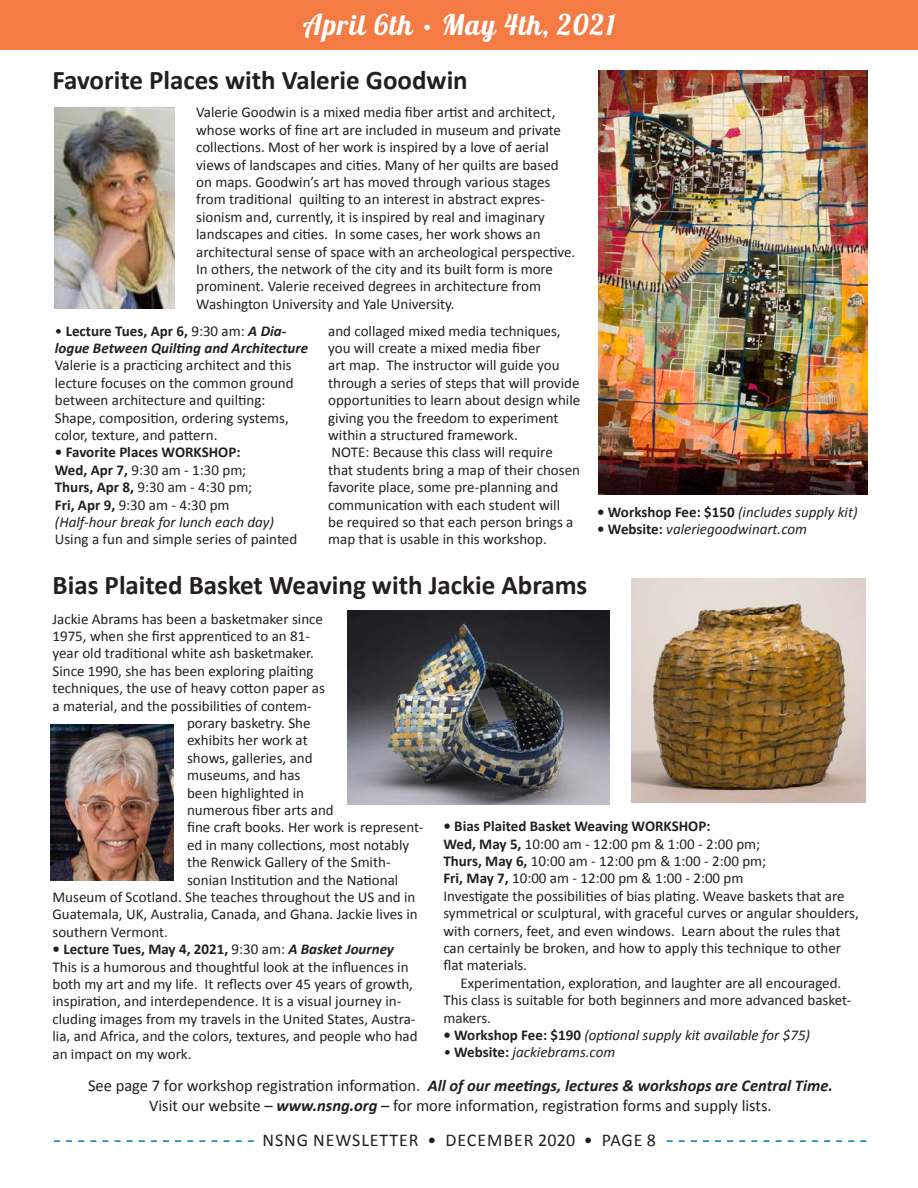
<style>
.page{position:relative;width:918px;height:1188px;background:#fff}
.page>*{position:absolute;margin:0;border:0;box-sizing:border-box;transform-origin:0 0}
.t1{font:28.5px "Lobster 1.4";letter-spacing:.04em;color:#fff}
.t2{font:700 27px "Calibri";color:#231f20}
.t3{font:18px "Calibri";letter-spacing:.05em;color:#231f20}
.t4{font:16.5px/19.8px "Calibri";color:#231f20;text-align:center}
.t5{font:15px/17.4px "Calibri";color:#231f20}
.t6{font:italic 15px "Calibri";color:#231f20}
.t7{font:700 15px/17.4px "Calibri";color:#231f20}
.t8{font:italic 700 15px/17.4px "Calibri";color:#231f20}
.s1{font-weight:400;font-style:normal}
.s2{font-style:normal}
.s3{font-weight:400}
.s4{font-weight:400;font-style:italic}
.s5{font-weight:700;font-style:normal}
.s6{font-weight:700}
.s7{font-weight:700;font-style:italic}
</style>
<div class="page">
<svg style="left:54px;top:1140px;width:200px;height:2px"></svg>
<svg style="left:667px;top:1140px;width:199px;height:2px"></svg>
<div style="left:1px;top:0;width:917px;height:50px;background:#f47b44"></div>
<img style="left:54px;top:108px;width:120px;height:200px">
<img style="left:599px;top:70px;width:268px;height:424px">
<img style="left:51px;top:725px;width:123px;height:155px">
<img style="left:347px;top:610px;width:262px;height:194px">
<img style="left:632px;top:578px;width:233px;height:224px">
<h1 class="t1" style="left:303px;top:7px;width:314px">April 6th • May 4th, 2021</h1>
<h2 class="t2" style="left:52px;top:63px;width:417px">Favorite Places with Valerie Goodwin</h2>
<p class="t5" style="left:196px;top:104px;width:381px">Valerie Goodwin is a mixed media fiber artist and architect, whose works of fine art are included in museum and private collections. Most of her work is inspired by a love of aerial views of landscapes and cities. Many of her quilts are based on maps. Goodwin’s art has moved through various stages from traditional quilting to an interest in abstract expres&shy;sionism and, currently, it is inspired by real and imaginary landscapes and cities. In some cases, her work shows an architectural sense of space with an archeological perspective.<br>In others, the network of the city and its built form is more prominent. Valerie received degrees in architecture from Washington University and Yale University.</p>
<p class="t8" style="left:55px;top:322px;width:255px"><span class="s1">•</span> <span class="s2">Lecture Tues, Apr 6,</span> <span class="s1">9:30 am:</span> A Dia&shy;logue Between Quilting and Architecture</p>
<p class="t5" style="left:55px;top:357px;width:240px">Valerie is a practicing architect and this lecture focuses on the common ground between architecture and quilting:<br>Shape, composition, ordering systems, color, texture, and pattern.</p>
<p class="t7" style="left:55px;top:444px;width:221px">• Favorite Places WORKSHOP:<br>Wed, Apr 7, <span class="s3">9:30 am - 1:30 pm;<br></span>Thurs, Apr 8, <span class="s3">9:30 am - 4:30 pm;<br></span>Fri, Apr 9, <span class="s3">9:30 am - 4:30 pm </span><span class="s4">(Half-hour break for lunch each day)</span></p>
<p class="t5" style="left:55px;top:531px;width:244px">Using a fun and simple series of painted</p>
<p class="t5" style="left:328px;top:322px;width:254px">and collaged mixed media techniques, you will create a mixed media fiber<br>art map. The instructor will guide you through a series of steps that will provide opportunities to learn about design while giving you the freedom to experiment within a structured framework.<br>NOTE: Because this class will require<br>that students bring a map of their chosen favorite place, some pre-planning and communication with each student will<br>be required so that each person brings a map that is usable in this workshop.</p>
<h2 class="t2" style="left:53px;top:568px;width:536px">Bias Plaited Basket Weaving with Jackie Abrams</h2>
<p class="t6" style="left:597px;top:501px;width:262px"><span class="s5">• Workshop Fee: $150</span> (includes supply kit)</p>
<p class="t6" style="left:597px;top:519px;width:211px"><span class="s5">• Website:</span> valeriegoodwinart.com</p>
<p class="t5" style="left:52px;top:610px;width:272px">Jackie Abrams has been a basketmaker since</p>
<p class="t5" style="left:52px;top:627px;width:259px">1975, when she first apprenticed to an 81-</p>
<p class="t5" style="left:52px;top:645px;width:263px">year old traditional white ash basketmaker.</p>
<p class="t5" style="left:52px;top:662px;width:263px">Since 1990, she has been exploring plaiting</p>
<p class="t5" style="left:52px;top:680px;width:274px">techniques, the use of heavy cotton paper as</p>
<p class="t5" style="left:52px;top:697px;width:261px">a material, and the possibilities of contem-</p>
<p class="t5" style="left:187px;top:714px;width:125px">porary basketry. She</p>
<p class="t5" style="left:187px;top:732px;width:122px">exhibits her work at</p>
<p class="t5" style="left:187px;top:749px;width:127px">shows, galleries, and</p>
<p class="t5" style="left:187px;top:767px;width:115px">museums, and has</p>
<p class="t5" style="left:187px;top:784px;width:118px">been highlighted in</p>
<p class="t5" style="left:187px;top:801px;width:148px">numerous fiber arts and</p>
<p class="t5" style="left:187px;top:819px;width:238px">fine craft books. Her work is represent-</p>
<p class="t5" style="left:187px;top:836px;width:224px">ed in many collections, most notably</p>
<p class="t5" style="left:187px;top:854px;width:205px">the Renwick Gallery of the Smith-</p>
<p class="t5" style="left:187px;top:871px;width:213px">sonian Institution and the National</p>
<p class="t5" style="left:52px;top:888px;width:364px">Museum of Scotland. She teaches throughout the US and in</p>
<p class="t5" style="left:52px;top:906px;width:367px">Guatemala, UK, Australia, Canada, and Ghana. Jackie lives in</p>
<p class="t5" style="left:52px;top:923px;width:117px">southern Vermont.</p>
<p class="t5" style="left:52px;top:941px;width:367px"><span class="s6">• Lecture Tues, May 4, 2021,</span> 9:30 am: <span class="s7">A Basket Journey </span>This is a humorous and thoughtful look at the influences in both my art and my life. It reflects over 45 years of growth, inspiration, and interdependence. It is a visual journey in&shy;cluding images from my travels in the United States, Austra&shy;lia, and Africa, and the colors, textures, and people who had an impact on my work.</p>
<p class="t5" style="left:443px;top:818px;width:417px"><span class="s6">• Bias Plaited Basket Weaving WORKSHOP:<br>Wed, May 5,</span> 10:00 am - 12:00 pm &amp; 1:00 - 2:00 pm;<br><span class="s6">Thurs, May 6,</span> 10:00 am - 12:00 pm &amp; 1:00 - 2:00 pm;<br><span class="s6">Fri, May 7,</span> 10:00 am - 12:00 pm &amp; 1:00 - 2:00 pm<br>Investigate the possibilities of bias plating. Weave baskets that are symmetrical or sculptural, with graceful curves or angular shoulders, with corners, feet, and even windows. Learn about the rules that can certainly be broken, and how to apply this technique to other flat materials.</p>
<p class="t5" style="left:443px;top:974px;width:409px;text-indent:17px">Experimentation, exploration, and laughter are all encouraged.<br>This class is suitable for both beginners and more advanced basket&shy;makers.</p>
<p class="t6" style="left:443px;top:1025px;width:368px"><span class="s5">• Workshop Fee: $190</span> (optional supply kit available for $75)</p>
<p class="t6" style="left:443px;top:1042px;width:173px">• <span class="s5">Website:</span> jackiebrams.com</p>
<p class="t4" style="left:88px;top:1076px;width:746px">See page 7 for workshop registration information. <span class="s7">All of our meetings, lectures &amp; workshops are Central Time.<br></span>Visit our website – <span class="s7">www.nsng.org</span> – for more information, registration forms and supply lists.</p>
<p class="t3" style="left:263px;top:1129px;width:395px">NSNG NEWSLETTER • DECEMBER 2020 • PAGE 8</p>
</div>
